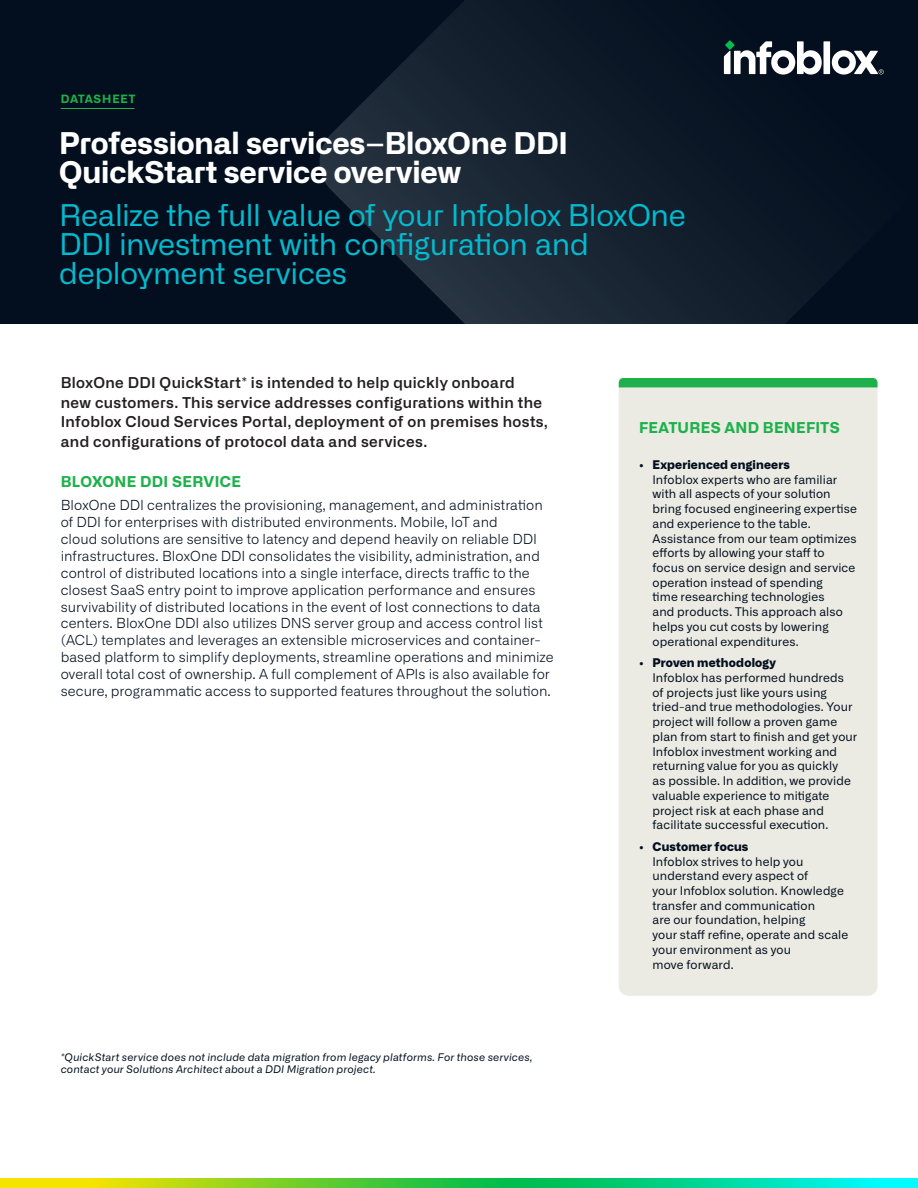
<style>
.page{position:relative;width:918px;height:1188px;background:#fff}
.page>*{position:absolute;margin:0;border:0;box-sizing:border-box;transform-origin:0 0}
.subtitle{font:30px/28.8px "Alliance No.2";letter-spacing:-.01em;color:#03bace}
.t1{font:700 30px/28.8px "Alliance No.2";letter-spacing:-.005em;color:#fff}
.Heading_level_2{font:600 15px/19.5px "Alliance No.2";letter-spacing:.025em;color:#231f20}
.Side-bar_header{font:700 15px "Alliance No.2";letter-spacing:.02em;color:#1eb14b}
.Heading_Level_1{font:700 15px "Alliance No.2";letter-spacing:.02em;color:#1eb14b}
.body_text{font:300 13.8px/16.8px "Alliance No.1";letter-spacing:.005em;color:#030f1e}
.t2{font:12px/14.7px "Alliance No.1";letter-spacing:.01em;color:#030f1e}
.t3{font:700 11.55px "Alliance No.2";letter-spacing:.065em;color:#1eb14b}
.Figure_Caption{font:italic 10.5px/12.6px "Alliance No.1";letter-spacing:.015em;color:#030f1e}
.s1{font-weight:800}
</style>
<div class="page">
<div style="left:0;top:0;width:918px;height:324px;background:#030f1e"></div>
<svg style="left:319px;top:0;width:564px;height:324px"></svg>
<div style="left:823px;top:41px;width:7px;height:33px;background:#fff"></div>
<svg style="left:832px;top:50px;width:52px;height:24px"></svg>
<svg style="left:724px;top:41px;width:98px;height:33px"></svg>
<hr style="left:61px;top:108px;width:73px;height:1px;background:#1eb14b">
<svg style="left:0;top:1179px;width:918px;height:9px;background:#4dd55b"></svg>
<div style="left:619px;top:387px;width:259px;height:609px;background:#ebebe4"></div>
<div style="left:619px;top:378px;width:259px;height:9px;background:#1eb14b"></div>
<p class="t3" style="left:61px;top:91px;width:76px">DATASHEET</p>
<p class="t1" style="left:59px;top:129px;width:510px">Professional services–BloxOne DDI<br>QuickStart service overview</p>
<p class="subtitle" style="left:59px;top:200px;width:628px">Realize the full value of your Infoblox BloxOne<br>DDI investment with configuration and deployment services</p>
<p class="Heading_level_2" style="left:61px;top:373px;width:488px">BloxOne DDI QuickStart* is intended to help quickly onboard new customers. This service addresses configurations within the Infoblox Cloud Services Portal, deployment of on premises hosts, and configurations of protocol data and services.</p>
<p class="Heading_Level_1" style="left:61px;top:471px;width:182px">BLOXONE DDI SERVICE</p>
<p class="body_text" style="left:61px;top:497px;width:494px">BloxOne DDI centralizes the provisioning, management, and administration of DDI for enterprises with distributed environments. Mobile, IoT and<br>cloud solutions are sensitive to latency and depend heavily on reliable DDI infrastructures. BloxOne DDI consolidates the visibility, administration, and control of distributed locations into a single interface, directs traffic to the closest SaaS entry point to improve application performance and ensures survivability of distributed locations in the event of lost connections to data centers. BloxOne DDI also utilizes DNS server group and access control list (ACL) templates and leverages an extensible microservices and container&shy;based platform to simplify deployments, streamline operations and minimize overall total cost of ownership. A full complement of APIs is also available for secure, programmatic access to supported features throughout the solution.</p>
<p class="Figure_Caption" style="left:61px;top:1050px;width:473px">*QuickStart service does not include data migration from legacy platforms. For those services, contact your Solutions Architect about a DDI Migration project.</p>
<p class="Side-bar_header" style="left:639px;top:418px;width:202px">FEATURES AND BENEFITS</p>
<p class="t2" style="left:652px;top:457px;width:206px;text-indent:-14px">• <span class="s1">Experienced engineers<br></span>Infoblox experts who are familiar with all aspects of your solution bring focused engineering expertise and experience to the table.<br>Assistance from our team optimizes efforts by allowing your staff to focus on service design and service operation instead of spending<br>time researching technologies<br>and products. This approach also helps you cut costs by lowering operational expenditures.</p>
<p class="t2" style="left:652px;top:655px;width:206px;text-indent:-14px">• <span class="s1">Proven methodology<br></span>Infoblox has performed hundreds of projects just like yours using tried-and true methodologies. Your project will follow a proven game plan from start to finish and get your<br>Infoblox investment working and returning value for you as quickly<br>as possible. In addition, we provide valuable experience to mitigate project risk at each phase and facilitate successful execution.</p>
<p class="t2" style="left:652px;top:839px;width:197px;text-indent:-14px">• <span class="s1">Customer focus<br></span>Infoblox strives to help you understand every aspect of<br>your Infoblox solution. Knowledge transfer and communication<br>are our foundation, helping<br>your staff refine, operate and scale your environment as you<br>move forward.</p>
</div>
